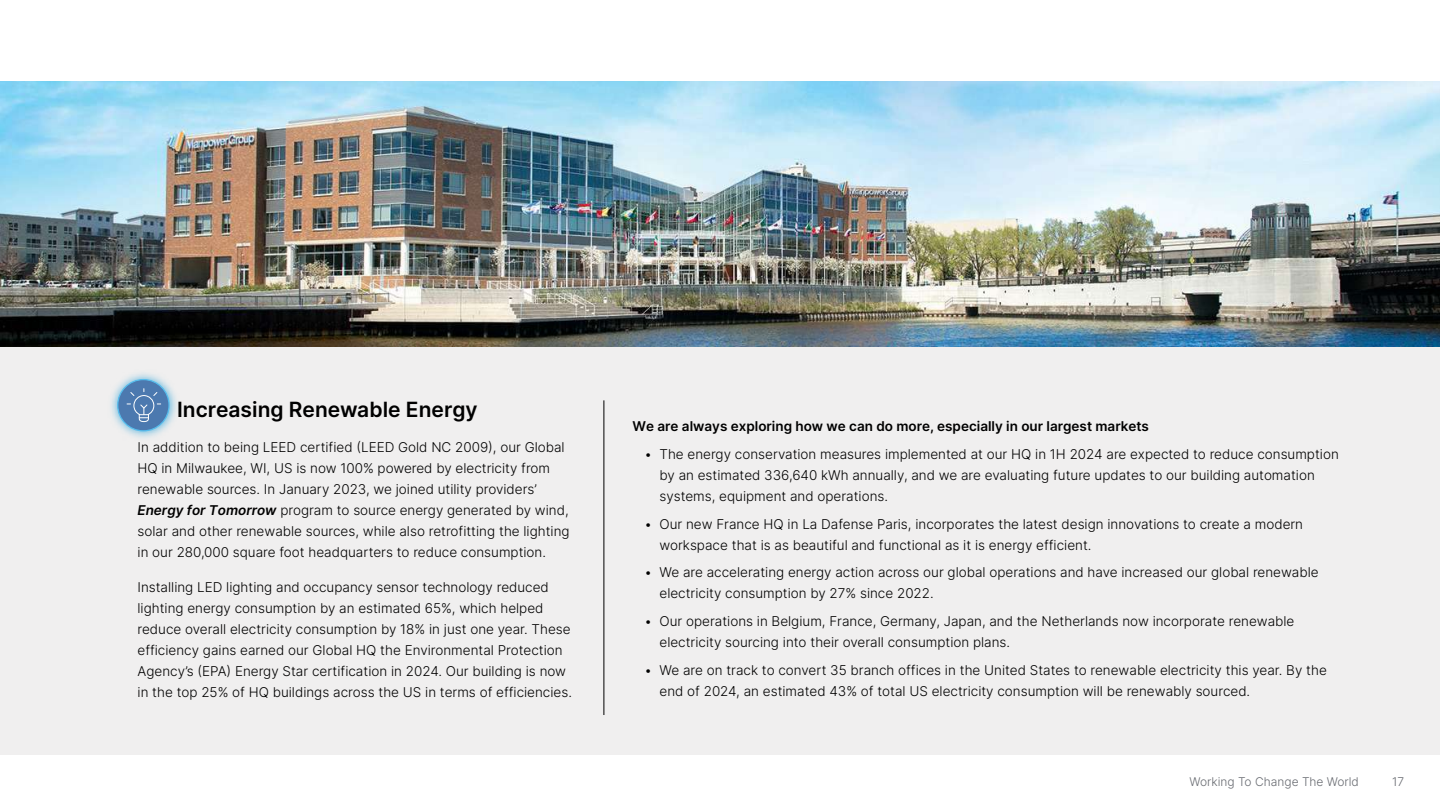
<style>
.page{position:relative;width:1440px;height:810px;background:#fff}
.page>*{position:absolute;margin:0;border:0;box-sizing:border-box;transform-origin:0 0}
.t1{font:21px "Inter";color:#000}
.t2{font:300 13.5px/21px "Inter";color:#000}
.t3{font:13.5px "Inter";color:#000}
.t4{font:300 12px "Inter";color:#676a70}
.s1{font-weight:400}
</style>
<div class="page">
<div style="left:0;top:81px;width:1440px;height:674px;background:#f0efef"></div>
<img style="left:0;top:81px;width:1440px;height:266px">
<img style="left:111px;top:373px;width:66px;height:65px">
<div style="left:118px;top:380px;width:51px;height:51px;background:#4c79af;border-radius:50%"></div>
<div style="left:117px;top:379px;width:53px;height:52px;border:1px solid #56bded;border-radius:50%"></div>
<svg style="left:127px;top:389px;width:34px;height:33px"></svg>
<hr style="left:604px;top:400px;width:1px;height:315px;background:#000">
<h1 class="t1" style="left:177px;top:394px;width:302px">Increasing Renewable Energy</h1>
<p class="t2" style="left:138px;top:437px;width:434px">In addition to being LEED certified (LEED Gold NC 2009), our Global HQ in Milwaukee, WI, US is now 100% powered by electricity from renewable sources. In January 2023, we joined utility providers’ <span class="s1">Energy for Tomorrow</span> program to source energy generated by wind, solar and other renewable sources, while also retrofitting the lighting in our 280,000 square foot headquarters to reduce consumption.</p>
<p class="t2" style="left:138px;top:576px;width:436px">Installing LED lighting and occupancy sensor technology reduced lighting energy consumption by an estimated 65%, which helped reduce overall electricity consumption by 18% in just one year. These efficiency gains earned our Global HQ the Environmental Protection Agency’s (EPA) Energy Star certification in 2024. Our building is now in the top 25% of HQ buildings across the US in terms of efficiencies.</p>
<p class="t3" style="left:633px;top:416px;width:518px">We are always exploring how we can do more, especially in our largest markets</p>
<p class="t2" style="left:660px;top:443px;width:681px;text-indent:-15px">• The energy conservation measures implemented at our HQ in 1H 2024 are expected to reduce consumption by an estimated 336,640 kWh annually, and we are evaluating future updates to our building automation systems, equipment and operations.</p>
<p class="t2" style="left:660px;top:513px;width:645px;text-indent:-15px">• Our new France HQ in La Dafense Paris, incorporates the latest design innovations to create a modern workspace that is as beautiful and functional as it is energy efficient.</p>
<p class="t2" style="left:660px;top:562px;width:661px;text-indent:-15px">• We are accelerating energy action across our global operations and have increased our global renewable electricity consumption by 27% since 2022.</p>
<p class="t2" style="left:660px;top:611px;width:636px;text-indent:-15px">• Our operations in Belgium, France, Germany, Japan, and the Netherlands now incorporate renewable electricity sourcing into their overall consumption plans.</p>
<p class="t2" style="left:660px;top:659px;width:669px;text-indent:-15px">• We are on track to convert 35 branch offices in the United States to renewable electricity this year. By the end of 2024, an estimated 43% of total US electricity consumption will be renewably sourced.</p>
<p class="t4" style="left:1189px;top:773px;width:171px">Working To Change The World</p>
<p class="t4" style="left:1392px;top:773px;width:14px">17</p>
</div>
